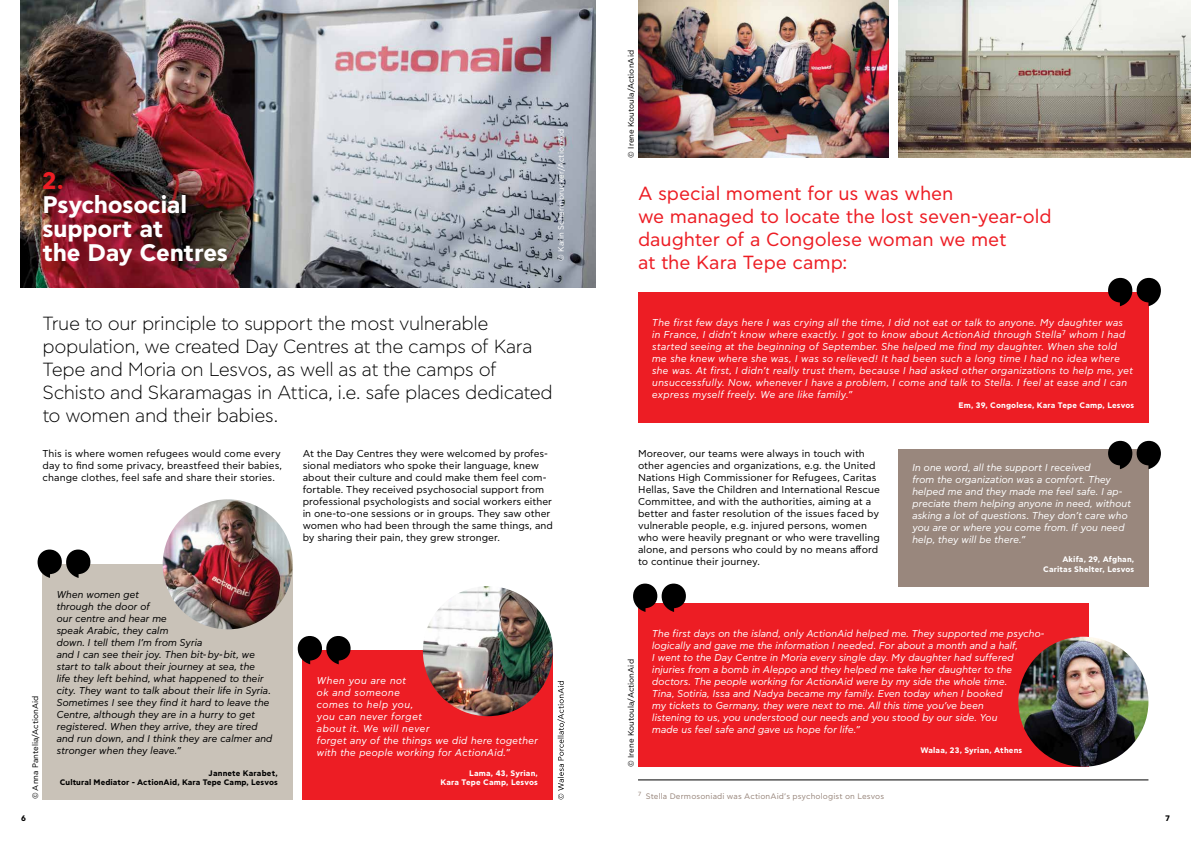
<style>
.page{position:relative;width:1191px;height:842px;background:#fff}
.page>*{position:absolute;margin:0;border:0;box-sizing:border-box;transform-origin:0 0}
.t1{font:700 24px/24px "CF Asty Std";letter-spacing:-.015em;color:#fff}
.t2{font:700 24px "CF Asty Std";color:#ed1d24}
.t3{font:300 19px/23px "CF Asty Std";letter-spacing:-.025em;color:#000}
.t4{font:19px/23px "CF Asty Std";letter-spacing:-.005em;color:#ed1d24}
.t5{font:italic 10px/12px "CF Asty Std";letter-spacing:.01em;color:#fff}
.t6{font:10px/12px "CF Asty Std";letter-spacing:.005em;color:#000}
.t7{font:italic 10px/12px "CF Asty Std";color:#000}
.t8{font:italic 10px/12px "CF Asty Std";letter-spacing:.03em;color:#fff}
.t9{font:700 8px/9.6px "CF Asty Std";letter-spacing:.02em;color:#fff;text-align:right}
.t10{font:8px "CF Asty Std";letter-spacing:.005em;color:#000}
.t11{font:700 8px/9.6px "CF Asty Std";letter-spacing:.01em;color:#000;text-align:right}
.t12{font:8px "CF Asty Std";letter-spacing:.015em;color:#99877d}
.t13{font:8px "CF Asty Std";letter-spacing:.005em;color:#fff}
</style>
<div class="page">
<img style="left:21px;top:0;width:574px;height:288px">
<img style="left:638px;top:0;width:250px;height:158px">
<img style="left:898px;top:0;width:293px;height:158px">
<div style="left:43px;top:564px;width:250px;height:235px;background:#c9c2b8"></div>
<img style="left:163px;top:499px;width:130px;height:130px;border-radius:65px">
<svg style="left:38px;top:549px;width:52px;height:29px"></svg>
<div style="left:303px;top:650px;width:250px;height:149px;background:#ed1d24"></div>
<div style="left:638px;top:603px;width:450px;height:164px;background:#ed1d24"></div>
<svg style="left:298px;top:636px;width:52px;height:28px"></svg>
<svg style="left:633px;top:584px;width:53px;height:28px"></svg>
<img style="left:423px;top:586px;width:130px;height:130px;border-radius:65px">
<img style="left:1018px;top:637px;width:130px;height:130px;border-radius:65px">
<svg style="left:557px;top:681px;width:8px;height:118px"></svg>
<div style="left:638px;top:292px;width:510px;height:130px;background:#ed1d24"></div>
<div style="left:898px;top:449px;width:250px;height:137px;background:#99877d"></div>
<svg style="left:1108px;top:278px;width:52px;height:28px"></svg>
<svg style="left:1108px;top:441px;width:52px;height:28px"></svg>
<hr style="left:638px;top:780px;width:510px;height:1px;background:#000">
<h1 class="t2" style="left:43px;top:166px;width:23px">2.</h1>
<h1 class="t1" style="left:43px;top:194px;width:187px">Psychosocial support at<br>the Day Centres</h1>
<p class="t13" style="left:556px;top:261px;width:133px;rotate:-90deg">© Karin Schermbrucker/ActionAid</p>
<p class="t3" style="left:43px;top:312px;width:512px">True to our principle to support the most vulnerable population, we created Day Centres at the camps of Kara Tepe and Moria on Lesvos, as well as at the camps of Schisto and Skaramagas in Attica, i.e. safe places dedicated to women and their babies.</p>
<p class="t10" style="left:626px;top:158px;width:109px;rotate:-90deg">© Irene Koutoula/ActionAid</p>
<h2 class="t4" style="left:638px;top:182px;width:415px">A special moment for us was when<br>we managed to locate the lost seven-year-old daughter of a Congolese woman we met<br>at the Kara Tepe camp:</h2>
<p class="t5" style="left:652px;top:317px;width:482px">The first few days here I was crying all the time, I did not eat or talk to anyone. My daughter was in France, I didn’t know where exactly. I got to know about ΑctionAid through Stella<sup>7</sup> whom I had started seeing at the beginning of September. She helped me find my daughter. When she told me she knew where she was, I was so relieved! It had been such a long time I had no idea where she was. At first, I didn’t really trust them, because I had asked other organizations to help me, yet unsuccessfully. Now, whenever I have a problem, I come and talk to Stella. I feel at ease and I can express myself freely. We are like family.”</p>
<p class="t9" style="left:958px;top:401px;width:177px">Em, 39, Congolese, Kara Tepe Camp, Lesvos</p>
<p class="t6" style="left:43px;top:448px;width:241px">This is where women refugees would come every day to find some privacy, breastfeed their babies, change clothes, feel safe and share their stories.</p>
<p class="t6" style="left:638px;top:448px;width:243px">Moreover, our teams were always in touch with other agencies and organizations, e.g. the United Nations High Commissioner for Refugees, Caritas Hellas, Save the Children and International Rescue Committee, and with the authorities, aiming at a better and faster resolution of the issues faced by vulnerable people, e.g. injured persons, women who were heavily pregnant or who were travelling alone, and persons who could by no means afford to continue their journey.</p>
<p class="t6" style="left:303px;top:448px;width:252px">At the Day Centres they were welcomed by profes&shy;sional mediators who spoke their language, knew about their culture and could make them feel com&shy;fortable. They received psychosocial support from professional psychologists and social workers either in one-to-one sessions or in groups. They saw other women who had been through the same things, and by sharing their pain, they grew stronger.</p>
<p class="t5" style="left:912px;top:462px;width:220px">In one word, all the support I received<br>from the organization was a comfort. They helped me and they made me feel safe. I ap&shy;preciate them helping anyone in need, without asking a lot of questions. They don’t care who you are or where you come from. If you need help, they will be there.”</p>
<p class="t9" style="left:1043px;top:555px;width:93px">Αkifa, 29, Afghan,<br>Caritas Shelter, Lesvos</p>
<p class="t10" style="left:31px;top:799px;width:106px;rotate:-90deg">© Anna Pantelia/ActionAid</p>
<p class="t7" style="left:57px;top:589px;width:217px">When women get<br>through the door of<br>our centre and hear me<br>speak Arabic, they calm<br>down. I tell them I’m from Syria<br>and I can see their joy. Then bit-by-bit, we start to talk about their journey at sea, the<br>life they left behind, what happened to their city. They want to talk about their life in Syria.<br>Sometimes I see they find it hard to leave the Centre, although they are in a hurry to get registered. When they arrive, they are tired and run down, and I think they are calmer and stronger when they leave.”</p>
<p class="t11" style="left:60px;top:768px;width:219px">Jannete Karabet,<br>Cultural Mediator - ActionAid, Kara Tepe Camp, Lesvos</p>
<p class="t8" style="left:317px;top:675px;width:222px">When you are not<br>ok and someone<br>comes to help you,<br>you can never forget<br>about it. We will never<br>forget any of the things we did here together with the people working for ActionAid.”</p>
<p class="t9" style="left:440px;top:768px;width:99px">Lama, 43, Syrian,<br>Kara Tepe Camp, Lesvos</p>
<p class="t10" style="left:626px;top:767px;width:109px;rotate:-90deg">© Irene Koutoula/ActionAid</p>
<p class="t5" style="left:652px;top:628px;width:396px">The first days on the island, only ΑctionAid helped me. They supported me psycho&shy;logically and gave me the information I needed. For about a month and a half,<br>I went to the Day Centre in Moria every single day. My daughter had suffered injuries from a bomb in Aleppo and they helped me take her daughter to the doctors. The people working for ActionAid were by my side the whole time.<br>Tina, Sotiria, Issa and Nadya became my family. Even today when I booked<br>my tickets to Germany, they were next to me. All this time you’ve been<br>listening to us, you understood our needs and you stood by our side. You<br>made us feel safe and gave us hope for life.”</p>
<p class="t9" style="left:920px;top:745px;width:103px">Walaa, 23, Syrian, Athens</p>
<p class="t12" style="left:638px;top:792px;width:248px"><sup>7</sup> Stella Dermosoniadi was ActionAid’s psychologist on Lesvos</p>
<p class="t11" style="left:21px;top:813px;width:6px">6</p>
<p class="t11" style="left:1165px;top:813px;width:6px">7</p>
</div>
